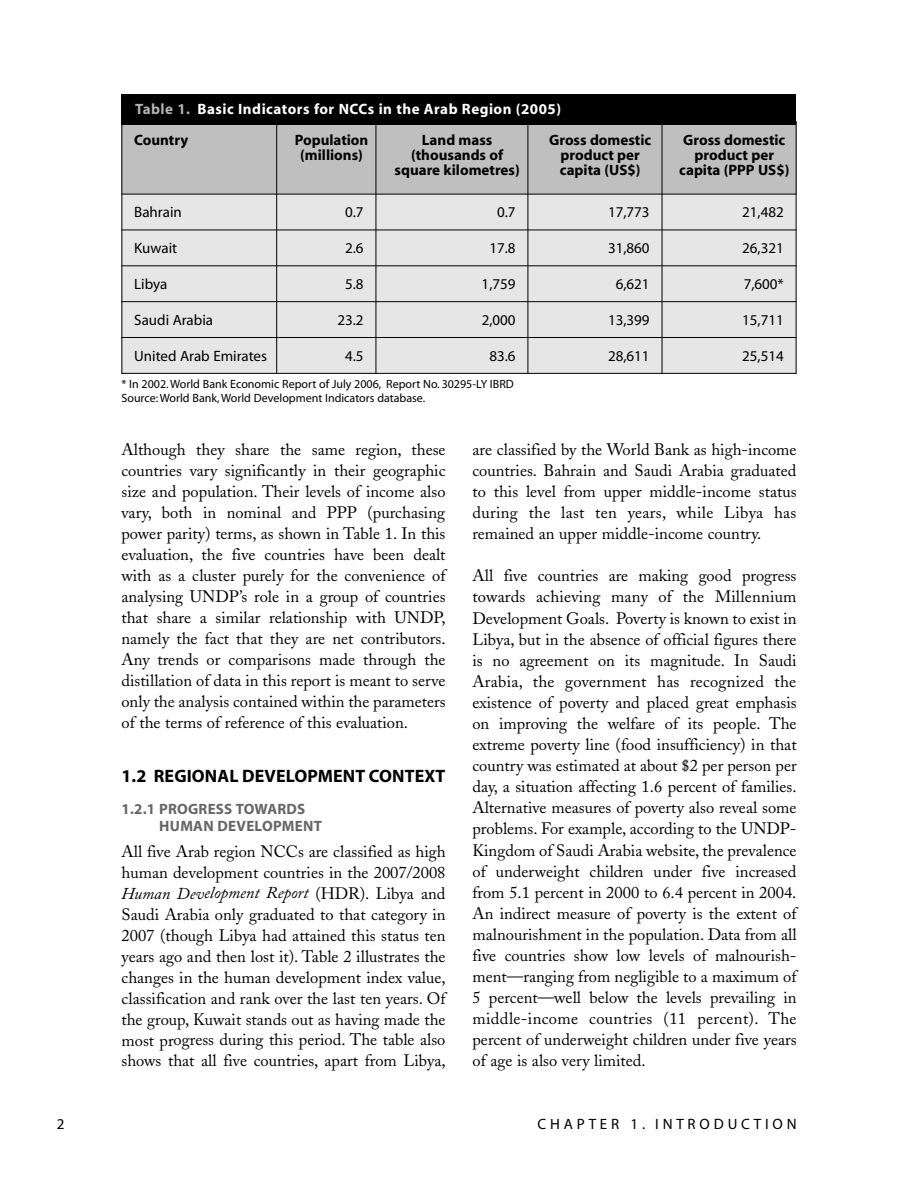
<style>
.page{position:relative;width:918px;height:1188px;background:#fff}
.page>*{position:absolute;margin:0;border:0;box-sizing:border-box;transform-origin:0 0}
.t1{font:700 18px "Myriad";letter-spacing:.005em;color:#000}
.t2{font:16.5px/21px "Adobe Caslon";color:#000;text-align:justify}
.t3{font:15px "Myriad";color:#000}
.t4{font:700 15px/15px "Myriad";color:#000;text-align:center}
.t5{font:700 15px "Myriad";letter-spacing:.035em;color:#fff}
.t6{font:700 15px/17.2px "Myriad";letter-spacing:.015em;color:#666}
.t7{font:15px "Myriad MM.412.601";letter-spacing:.255em;color:#000}
.t8{font:12px/14.4px "Myriad";color:#000}
.s1{color:#b3b3b3}
.s2{font-style:italic}
</style>
<div class="page">
<div style="left:122px;top:122px;width:674px;height:252px;background:#e6e6e6"></div>
<div style="left:122px;top:122px;width:155px;height:72px;background:#bfbfbf"></div>
<div style="left:277px;top:122px;width:99px;height:72px;background:#bfbfbf"></div>
<div style="left:376px;top:122px;width:152px;height:72px;background:#bfbfbf"></div>
<div style="left:528px;top:122px;width:134px;height:72px;background:#bfbfbf"></div>
<div style="left:662px;top:122px;width:134px;height:72px;background:#bfbfbf"></div>
<hr style="left:122px;top:122px;width:1px;height:252px;background:#000">
<hr style="left:276px;top:122px;width:1px;height:252px;background:#000">
<hr style="left:376px;top:122px;width:1px;height:252px;background:#000">
<hr style="left:528px;top:122px;width:1px;height:252px;background:#000">
<hr style="left:662px;top:122px;width:1px;height:252px;background:#000">
<hr style="left:796px;top:122px;width:1px;height:252px;background:#000">
<hr style="left:122px;top:194px;width:674px;height:1px;background:#000">
<hr style="left:122px;top:230px;width:674px;height:1px;background:#000">
<hr style="left:122px;top:265px;width:674px;height:1px;background:#000">
<hr style="left:122px;top:301px;width:674px;height:1px;background:#000">
<hr style="left:122px;top:337px;width:674px;height:1px;background:#000">
<hr style="left:122px;top:373px;width:674px;height:1px;background:#000">
<div style="left:122px;top:94px;width:674px;height:31px;background:#000"></div>
<p class="t5" style="left:135px;top:103px;width:428px"><span class="s1">Table 1.</span> Basic Indicators for NCCs in the Arab Region (2005)</p>
<p class="t4" style="left:134px;top:134px;width:55px">Country</p>
<p class="t4" style="left:295px;top:134px;width:75px">Population (millions)</p>
<p class="t4" style="left:395px;top:134px;width:127px">Land mass (thousands of square kilometres)</p>
<p class="t4" style="left:549px;top:134px;width:104px">Gross domestic product per capita (US$)</p>
<p class="t4" style="left:679px;top:134px;width:112px">Gross domestic product per capita (PPP US$)</p>
<p class="t3" style="left:134px;top:206px;width:49px">Bahrain</p>
<p class="t3" style="left:345px;top:206px;width:20px">0.7</p>
<p class="t3" style="left:497px;top:206px;width:20px">0.7</p>
<p class="t3" style="left:608px;top:206px;width:43px">17,773</p>
<p class="t3" style="left:742px;top:206px;width:43px">21,482</p>
<p class="t3" style="left:134px;top:242px;width:45px">Kuwait</p>
<p class="t3" style="left:345px;top:242px;width:20px">2.6</p>
<p class="t3" style="left:489px;top:242px;width:28px">17.8</p>
<p class="t3" style="left:608px;top:242px;width:43px">31,860</p>
<p class="t3" style="left:742px;top:242px;width:43px">26,321</p>
<p class="t3" style="left:134px;top:278px;width:35px">Libya</p>
<p class="t3" style="left:345px;top:278px;width:20px">5.8</p>
<p class="t3" style="left:482px;top:278px;width:35px">1,759</p>
<p class="t3" style="left:616px;top:278px;width:35px">6,621</p>
<p class="t3" style="left:744px;top:278px;width:42px">7,600*</p>
<p class="t3" style="left:134px;top:314px;width:80px">Saudi Arabia</p>
<p class="t3" style="left:337px;top:314px;width:28px">23.2</p>
<p class="t3" style="left:482px;top:314px;width:35px">2,000</p>
<p class="t3" style="left:608px;top:314px;width:43px">13,399</p>
<p class="t3" style="left:742px;top:314px;width:43px">15,711</p>
<p class="t3" style="left:134px;top:350px;width:134px">United Arab Emirates</p>
<p class="t3" style="left:345px;top:350px;width:20px">4.5</p>
<p class="t3" style="left:489px;top:350px;width:28px">83.6</p>
<p class="t3" style="left:608px;top:350px;width:43px">28,611</p>
<p class="t3" style="left:742px;top:350px;width:43px">25,514</p>
<p class="t8" style="left:122px;top:378px;width:394px">* In 2002. World Bank Economic Report of July 2006, Report No. 30295-LY IBRD<br>Source: World Bank, World Development Indicators database.</p>
<p class="t2" style="left:121px;top:441px;width:326px">Although they share the same region, these countries vary significantly in their geographic size and population. Their levels of income also vary, both in nominal and PPP (purchasing power parity) terms, as shown in Table 1. In this evaluation, the five countries have been dealt with as a cluster purely for the convenience of analysing UNDP’s role in a group of countries that share a similar relationship with UNDP, namely the fact that they are net contributors.<br>Any trends or comparisons made through the distillation of data in this report is meant to serve only the analysis contained within the parameters of the terms of reference of this evaluation.</p>
<p class="t1" style="left:122px;top:769px;width:326px">1.2 REGIONAL DEVELOPMENT CONTEXT</p>
<p class="t6" style="left:159px;top:802px;width:164px;text-indent:-38px">1.2.1 PROGRESS TOWARDS<br>HUMAN DEVELOPMENT</p>
<p class="t2" style="left:122px;top:842px;width:326px">All five Arab region NCCs are classified as high human development countries in the 2007/2008<br><span class="s2">Human Development Report</span> (HDR). Libya and Saudi Arabia only graduated to that category in 2007 (though Libya had attained this status ten years ago and then lost it). Table 2 illustrates the changes in the human development index value, classification and rank over the last ten years. Of the group, Kuwait stands out as having made the most progress during this period. The table also shows that all five countries, apart from Libya,</p>
<p class="t2" style="left:472px;top:441px;width:326px">are classified by the World Bank as high-income countries. Bahrain and Saudi Arabia graduated to this level from upper middle-income status during the last ten years, while Libya has remained an upper middle-income country.</p>
<p class="t2" style="left:472px;top:567px;width:326px">All five countries are making good progress towards achieving many of the Millennium Development Goals. Poverty is known to exist in Libya, but in the absence of official figures there is no agreement on its magnitude. In Saudi Arabia, the government has recognized the existence of poverty and placed great emphasis on improving the welfare of its people. The extreme poverty line (food insufficiency) in that country was estimated at about $2 per person per day, a situation affecting 1.6 percent of families.<br>Alternative measures of poverty also reveal some problems. For example, according to the UNDP-Kingdom of Saudi Arabia website, the prevalence of underweight children under five increased from 5.1 percent in 2000 to 6.4 percent in 2004.<br>An indirect measure of poverty is the extent of malnourishment in the population. Data from all five countries show low levels of malnourish&shy;ment—ranging from negligible to a maximum of 5 percent—well below the levels prevailing in middle-income countries (11 percent). The percent of underweight children under five years of age is also very limited.</p>
<p class="t7" style="left:57px;top:1118px;width:9px">2</p>
<p class="t7" style="left:538px;top:1119px;width:260px">CHAPTER 1. INTRODUCTION</p>
</div>
